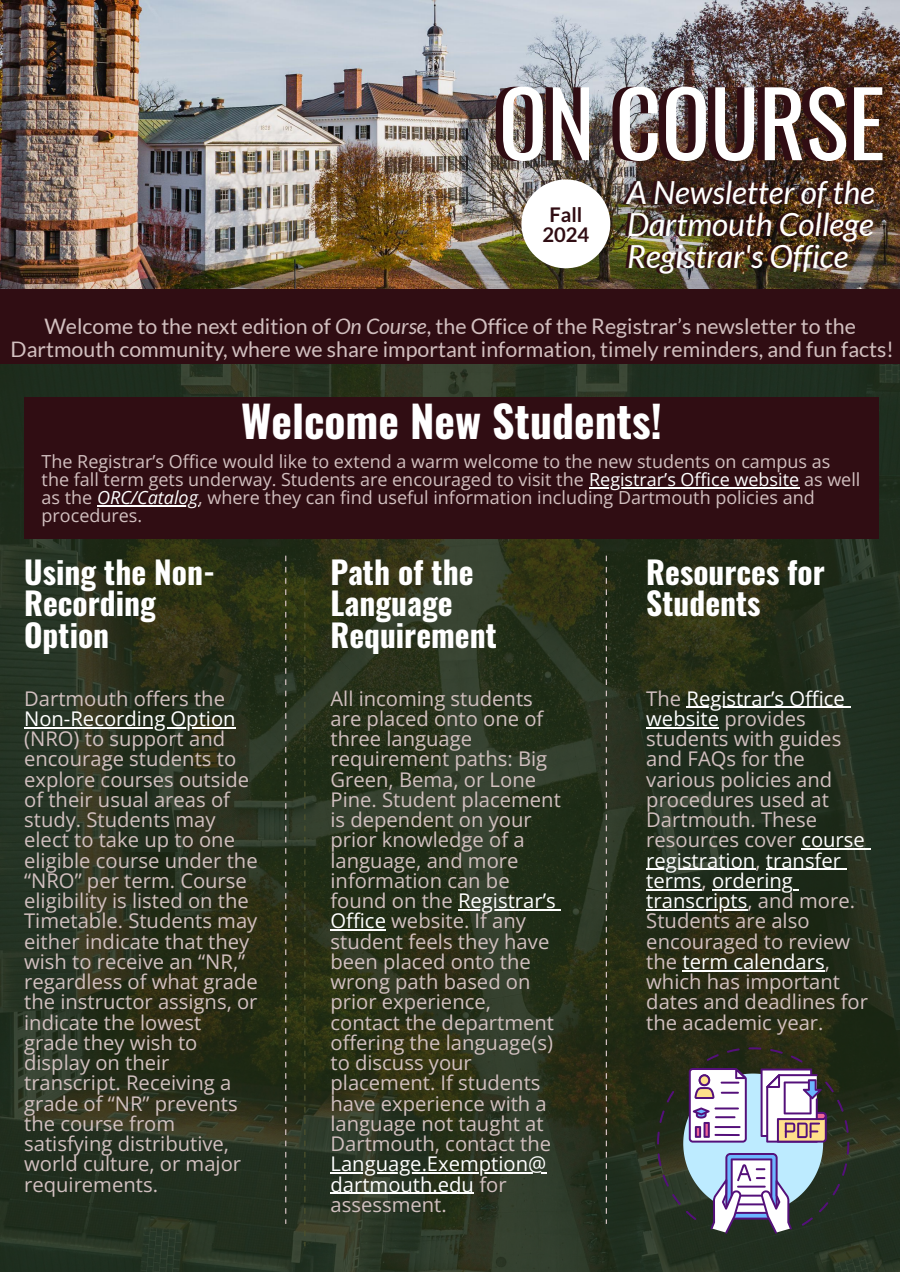
<style>
.page{position:relative;width:900px;height:1272px;background:#fff}
.page>*{position:absolute;margin:0;border:0;box-sizing:border-box;transform-origin:0 0}
.t1{font:90px "Oswald";color:#fff}
.t2{font:700 43.65px "Oswald";color:#fff}
.t3{font:italic 31.85px/32.6px "Lato";color:#fff}
.t4{font:700 31.5px/31.5px "Oswald";color:#fff}
.t5{font:21.4px/23.6px "Lato";color:#d2c0c0;text-align:center}
.t6{font:20.25px/20.2px "Open Sans";color:#d2c0c0}
.t7{font:20.25px/20.2px "Open Sans";color:#fff}
.t8{font:700 20.25px/20.2px "Lato";color:#300d13;text-align:center}
.t9{font:18px "Open Sans";color:#d2c0c0}
.s1{font-style:italic}
.s2{color:#fff}
.s3{font-style:italic;color:#fff}
.s4{color:#d2c0c0}
</style>
<div class="page">
<img style="left:0;top:0;width:900px;height:289px">
<img style="left:0;top:363px;width:900px;height:909px">
<div style="left:521px;top:179px;width:89px;height:89px;background:#fff;border-radius:50%"></div>
<div style="left:0;top:289px;width:900px;height:74px;background:#300d13"></div>
<div style="left:24px;top:397px;width:855px;height:142px;background:#300d13"></div>
<hr style="left:24px;top:727px;width:212px;height:1px;background:#fff">
<hr style="left:589px;top:487px;width:210px;height:2px;background:#fff">
<hr style="left:97px;top:505px;width:101px;height:2px;background:#fff">
<hr style="left:458px;top:909px;width:98px;height:1px;background:#fff">
<hr style="left:331px;top:930px;width:55px;height:1px;background:#fff">
<hr style="left:331px;top:1173px;width:216px;height:1px;background:#fff">
<hr style="left:331px;top:1193px;width:143px;height:1px;background:#fff">
<hr style="left:687px;top:707px;width:158px;height:1px;background:#fff">
<hr style="left:646px;top:727px;width:73px;height:1px;background:#fff">
<hr style="left:801px;top:849px;width:64px;height:1px;background:#fff">
<hr style="left:646px;top:869px;width:109px;height:1px;background:#fff">
<hr style="left:766px;top:869px;width:75px;height:1px;background:#fff">
<hr style="left:646px;top:889px;width:56px;height:1px;background:#fff">
<hr style="left:712px;top:889px;width:81px;height:1px;background:#fff">
<hr style="left:646px;top:909px;width:101px;height:1px;background:#fff">
<hr style="left:683px;top:970px;width:142px;height:1px;background:#fff">
<svg style="left:285px;top:567px;width:1px;height:28px"></svg>
<svg style="left:285px;top:612px;width:1px;height:28px"></svg>
<svg style="left:285px;top:657px;width:1px;height:28px"></svg>
<svg style="left:285px;top:702px;width:1px;height:28px"></svg>
<svg style="left:285px;top:747px;width:1px;height:28px"></svg>
<svg style="left:285px;top:792px;width:1px;height:28px"></svg>
<svg style="left:285px;top:837px;width:1px;height:28px"></svg>
<svg style="left:285px;top:882px;width:1px;height:28px"></svg>
<svg style="left:285px;top:927px;width:1px;height:28px"></svg>
<svg style="left:285px;top:972px;width:1px;height:28px"></svg>
<svg style="left:285px;top:1017px;width:1px;height:28px"></svg>
<svg style="left:285px;top:1062px;width:1px;height:28px"></svg>
<svg style="left:285px;top:1107px;width:1px;height:28px"></svg>
<svg style="left:285px;top:1152px;width:1px;height:28px"></svg>
<svg style="left:285px;top:1197px;width:1px;height:27px"></svg>
<svg style="left:606px;top:567px;width:1px;height:28px"></svg>
<svg style="left:606px;top:612px;width:1px;height:28px"></svg>
<svg style="left:606px;top:657px;width:1px;height:28px"></svg>
<svg style="left:606px;top:702px;width:1px;height:28px"></svg>
<svg style="left:606px;top:747px;width:1px;height:28px"></svg>
<svg style="left:606px;top:792px;width:1px;height:28px"></svg>
<svg style="left:606px;top:837px;width:1px;height:28px"></svg>
<svg style="left:606px;top:882px;width:1px;height:28px"></svg>
<svg style="left:606px;top:927px;width:1px;height:28px"></svg>
<svg style="left:606px;top:972px;width:1px;height:28px"></svg>
<svg style="left:606px;top:1017px;width:1px;height:28px"></svg>
<svg style="left:606px;top:1062px;width:1px;height:28px"></svg>
<svg style="left:606px;top:1107px;width:1px;height:28px"></svg>
<svg style="left:606px;top:1152px;width:1px;height:28px"></svg>
<svg style="left:606px;top:1197px;width:1px;height:27px"></svg>
<svg style="left:657px;top:1047px;width:192px;height:187px"></svg>
<svg style="left:304px;top:578px;width:1px;height:17px"></svg>
<svg style="left:304px;top:612px;width:1px;height:28px"></svg>
<svg style="left:304px;top:657px;width:1px;height:28px"></svg>
<svg style="left:304px;top:702px;width:1px;height:28px"></svg>
<svg style="left:304px;top:747px;width:1px;height:28px"></svg>
<svg style="left:304px;top:792px;width:1px;height:28px"></svg>
<svg style="left:304px;top:837px;width:1px;height:28px"></svg>
<svg style="left:304px;top:882px;width:1px;height:28px"></svg>
<svg style="left:304px;top:927px;width:1px;height:28px"></svg>
<svg style="left:304px;top:972px;width:1px;height:28px"></svg>
<svg style="left:304px;top:1017px;width:1px;height:28px"></svg>
<svg style="left:304px;top:1062px;width:1px;height:28px"></svg>
<svg style="left:304px;top:1107px;width:1px;height:28px"></svg>
<svg style="left:304px;top:1152px;width:1px;height:28px"></svg>
<svg style="left:304px;top:1197px;width:1px;height:28px"></svg>
<p class="t1" style="left:499px;top:53px;width:388px">ON COURSE</p>
<p class="t3" style="left:627px;top:176px;width:249px">A Newsletter of the</p>
<p class="t3" style="left:627px;top:207px;width:248px">Dartmouth College<br>Registrar's Office</p>
<p class="t8" style="left:542px;top:204px;width:48px">Fall<br>2024</p>
<p class="t5" style="left:11px;top:314px;width:885px">Welcome to the next edition of <span class="s1">On Course</span>, the Office of the Registrar’s newsletter to the<br>Dartmouth community, where we share important information, timely reminders, and fun facts!</p>
<p class="t2" style="left:241px;top:387px;width:422px">Welcome New Students!</p>
<p class="t9" style="left:42px;top:449px;width:790px">The Registrar’s Office would like to extend a warm welcome to the new students on campus as</p>
<p class="t9" style="left:42px;top:467px;width:820px">the fall term gets underway. Students are encouraged to visit the <span class="s2">Registrar’s Office website</span> as well</p>
<p class="t9" style="left:42px;top:485px;width:775px">as the <span class="s3">ORC/Catalog</span>, where they can find useful information including Dartmouth policies and</p>
<p class="t9" style="left:42px;top:503px;width:102px">procedures.</p>
<p class="t4" style="left:24px;top:555px;width:193px">Using the Non-<br>Recording<br>Option</p>
<p class="t6" style="left:24px;top:688px;width:227px">Dartmouth offers the<br><span class="s2">Non-Recording Option </span>(NRO) to support and encourage students to explore courses outside</p>
<p class="t6" style="left:24px;top:789px;width:207px">of their usual areas of</p>
<p class="t6" style="left:24px;top:809px;width:193px">study. Students may</p>
<p class="t6" style="left:24px;top:829px;width:212px">elect to take up to one</p>
<p class="t6" style="left:24px;top:850px;width:235px">eligible course under the “NRO” per term. Course eligibility is listed on the</p>
<p class="t6" style="left:24px;top:910px;width:235px">Timetable. Students may</p>
<p class="t6" style="left:24px;top:931px;width:227px">either indicate that they</p>
<p class="t6" style="left:24px;top:951px;width:235px">wish to receive an “NR,” regardless of what grade the instructor assigns, or</p>
<p class="t6" style="left:24px;top:1012px;width:179px">indicate the lowest</p>
<p class="t6" style="left:24px;top:1032px;width:175px">grade they wish to display on their</p>
<p class="t6" style="left:24px;top:1072px;width:218px">transcript. Receiving a grade of “NR” prevents the course from satisfying distributive, world culture, or major requirements.</p>
<h3 class="t4" style="left:331px;top:555px;width:168px">Path of the<br>Language<br>Requirement</h3>
<h3 class="t4" style="left:646px;top:555px;width:180px">Resources for<br>Students</h3>
<p class="t6" style="left:331px;top:688px;width:204px">All incoming students</p>
<p class="t6" style="left:331px;top:708px;width:232px">are placed onto one of three language requirement paths: Big<br>Green, Bema, or Lone<br>Pine. Student placement</p>
<p class="t6" style="left:331px;top:809px;width:227px">is dependent on your prior knowledge of a language, and more information can be found on the <span class="s2">Registrar’s<br>Office</span> website. If any student feels they have been placed onto the wrong path based on prior experience, contact the department offering the language(s) to discuss your placement. If students have experience with a language not taught at<br>Dartmouth, contact the</p>
<p class="t7" style="left:331px;top:1153px;width:217px">Language.Exemption@ dartmouth.edu <span class="s4">for assessment.</span></p>
<p class="t6" style="left:646px;top:688px;width:223px">The <span class="s2">Registrar’s Office website</span> provides students with guides and FAQs for the various policies and procedures used at<br>Dartmouth. These resources cover <span class="s2">course registration</span>, <span class="s2">transfer terms</span>, <span class="s2">ordering transcripts</span>, and more.<br>Students are also encouraged to review the <span class="s2">term calendars</span>, which has important dates and deadlines for the academic year.</p>
</div>
